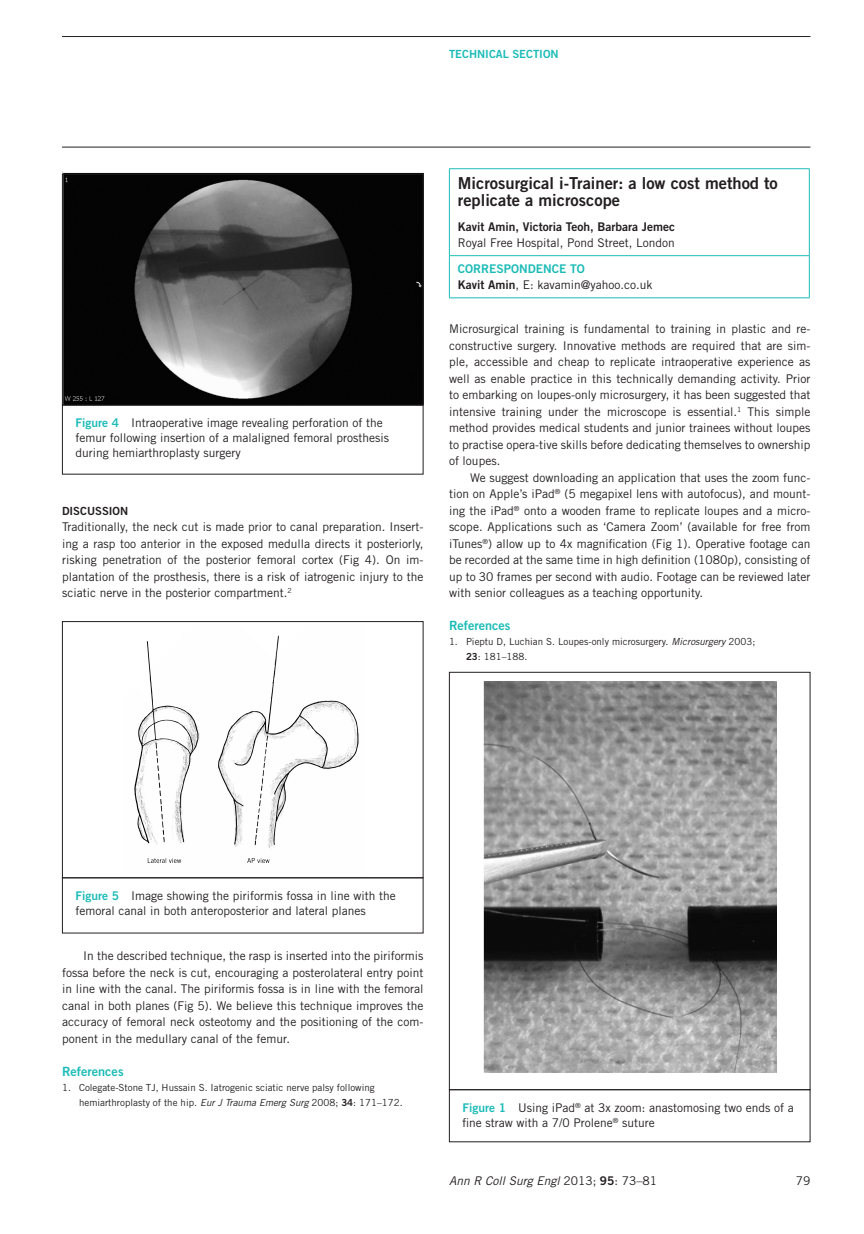
<style>
.page{position:relative;width:864px;height:1234px;background:#fff}
.page>*{position:absolute;margin:0;border:0;box-sizing:border-box;transform-origin:0 0}
.t1{font:16.5px/16.5px "Trade Gothic LT Std Bd 2";color:#231f20}
.t2{font:12.75px "Trade Gothic LT Std Bd 2";color:#1dbcb8}
.t3{font:12px/16.5px "Trade Gothic LT Std";color:#231f20}
.t4{font:12px/16.5px "Trade Gothic LT Std Bd 2";color:#231f20}
.t5{font:italic 12px "Trade Gothic LT Std";color:#231f20}
.t6{font:11.25px "Trade Gothic LT Std Bd 2";color:#1dbcb8}
.t7{font:11.25px "Trade Gothic LT Std Bd 2";color:#231f20}
.t8{font:9.75px/15px "Trade Gothic LT Std";color:#231f20}
.s1{font-family:"Trade Gothic LT Std Bd 2";color:#1dbcb8}
.s2{font-family:"Trade Gothic LT Std"}
.s3{font-family:"Trade Gothic LT Std Bd 2"}
.s4{font-style:italic}
.s5{font-style:normal}
.s6{font-family:"Trade Gothic LT Std Bd 2";font-style:normal}
</style>
<div class="page">
<hr style="left:62px;top:36px;width:748px;height:1px;background:#231f20">
<hr style="left:62px;top:147px;width:748px;height:1px;background:#231f20">
<div style="left:62px;top:621px;width:361px;height:257px;border:1px solid #231f20"></div>
<div style="left:62px;top:405px;width:361px;height:69px;border:1px solid #231f20"></div>
<img style="left:62px;top:172px;width:361px;height:231px">
<div style="left:62px;top:174px;width:361px;height:231px;border:1px solid #231f20"></div>
<div style="left:62px;top:877px;width:361px;height:56px;border:1px solid #231f20"></div>
<img style="left:134px;top:635px;width:225px;height:228px">
<hr style="left:449px;top:168px;width:361px;height:1px;background:#1dbcb8">
<hr style="left:449px;top:169px;width:1px;height:86px;background:#1dbcb8">
<hr style="left:809px;top:169px;width:1px;height:86px;background:#1dbcb8">
<hr style="left:449px;top:255px;width:361px;height:1px;background:#1dbcb8">
<hr style="left:449px;top:256px;width:1px;height:41px;background:#1dbcb8">
<hr style="left:809px;top:256px;width:1px;height:41px;background:#1dbcb8">
<hr style="left:449px;top:297px;width:361px;height:1px;background:#1dbcb8">
<div style="left:449px;top:1089px;width:361px;height:53px;border:1px solid #231f20"></div>
<img style="left:483px;top:681px;width:293px;height:392px">
<p class="t6" style="left:449px;top:47px;width:8px">technica</p>
<p class="t6" style="left:503px;top:47px;width:18px">l section</p>
<p class="t3" style="left:76px;top:415px;width:315px;line-height:15px"><span class="s1">Figure 4</span> Intraoperative image revealing perforation of the femur following insertion of a malaligned femoral prosthesis during hemiarthroplasty surgery</p>
<p class="t7" style="left:62px;top:504px;width:68px">DISCUSSION</p>
<p class="t3" style="left:62px;top:519px;width:363px;text-align:justify">Traditionally, the neck cut is made prior to canal preparation. Insert&shy;ing a rasp too anterior in the exposed medulla directs it posteriorly, risking penetration of the posterior femoral cortex (Fig 4). On im&shy;plantation of the prosthesis, there is a risk of iatrogenic injury to the sciatic nerve in the posterior compartment.<sup>2</sup></p>
<p class="t1" style="left:458px;top:175px;width:322px">Microsurgical i-Trainer: a low cost method to replicate a microscope</p>
<p class="t4" style="left:458px;top:218px;width:219px">Kavit Amin, Victoria Teoh, Barbara Jemec<br><span class="s2">Royal Free Hospital, Pond Street, London</span></p>
<p class="t3" style="left:458px;top:260px;width:196px"><span class="s1">CORRESPONDENCE TO<br></span><span class="s3">Kavit Amin</span>, E: kavamin@yahoo.co.uk</p>
<p class="t3" style="left:449px;top:321px;width:363px">Microsurgical training is fundamental to training in plastic and re-</p>
<p class="t3" style="left:449px;top:337px;width:363px">constructive surgery. Innovative methods are required that are sim-</p>
<p class="t3" style="left:449px;top:354px;width:363px">ple, accessible and cheap to replicate intraoperative experience as</p>
<p class="t3" style="left:449px;top:370px;width:363px">well as enable practice in this technically demanding activity. Prior</p>
<p class="t3" style="left:449px;top:387px;width:363px">to embarking on loupes-only microsurgery, it has been suggested that</p>
<p class="t3" style="left:449px;top:403px;width:363px">intensive training under the microscope is essential.<sup>1</sup> This simple</p>
<p class="t3" style="left:449px;top:420px;width:363px">method provides medical students and junior trainees without loupes</p>
<p class="t3" style="left:449px;top:436px;width:363px">to practise opera-tive skills before dedicating themselves to ownership</p>
<p class="t3" style="left:449px;top:453px;width:53px">of loupes.</p>
<p class="t3" style="left:470px;top:469px;width:342px">We suggest downloading an application that uses the zoom func-</p>
<p class="t3" style="left:449px;top:486px;width:363px">tion on Apple’s iPad<sup>®</sup> (5 megapixel lens with autofocus), and mount-</p>
<p class="t3" style="left:449px;top:502px;width:363px">ing the iPad<sup>®</sup> onto a wooden frame to replicate loupes and a micro-</p>
<p class="t3" style="left:449px;top:519px;width:363px">scope. Applications such as ‘Camera Zoom’ (available for free from</p>
<p class="t3" style="left:449px;top:535px;width:363px">iTunes<sup>®</sup>) allow up to 4x magnification (Fig 1). Operative footage can</p>
<p class="t3" style="left:449px;top:552px;width:363px">be recorded at the same time in high definition (1080p), consisting of</p>
<p class="t3" style="left:449px;top:568px;width:363px">up to 30 frames per second with audio. Footage can be reviewed later</p>
<p class="t3" style="left:449px;top:585px;width:256px">with senior colleagues as a teaching opportunity.</p>
<p class="t2" style="left:449px;top:618px;width:63px">References</p>
<p class="t8" style="left:466px;top:634px;width:291px;text-indent:-17px">1. Pieptu D, Luchian S. Loupes-only microsurgery. <span class="s4">Microsurgery</span> 2003;<br><span class="s3">23</span>: 181–188.</p>
<p class="t3" style="left:76px;top:888px;width:322px;line-height:15px"><span class="s1">Figure 5</span> Image showing the piriformis fossa in line with the femoral canal in both anteroposterior and lateral planes</p>
<p class="t3" style="left:62px;top:948px;width:363px;text-align:justify;text-indent:21px">In the described technique, the rasp is inserted into the piriformis fossa before the neck is cut, encouraging a posterolateral entry point in line with the canal. The piriformis fossa is in line with the femoral canal in both planes (Fig 5). We believe this technique improves the accuracy of femoral neck osteotomy and the positioning of the com&shy;ponent in the medullary canal of the femur.</p>
<p class="t2" style="left:62px;top:1063px;width:63px">References</p>
<p class="t8" style="left:79px;top:1080px;width:325px;text-indent:-17px">1. Colegate-Stone TJ, Hussain S. Iatrogenic sciatic nerve palsy following hemiarthroplasty of the hip. <span class="s4">Eur J Trauma Emerg Surg</span> 2008; <span class="s3">34</span>: 171–172.</p>
<p class="t3" style="left:462px;top:1099px;width:333px;line-height:15px"><span class="s1">Figure 1</span> Using iPad<sup>®</sup> at 3x zoom: anastomosing two ends of a fine straw with a 7/0 Prolene<sup>®</sup> suture</p>
<p class="t5" style="left:449px;top:1173px;width:210px">Ann R Coll Surg Engl <span class="s5">2013;</span> <span class="s6">95</span><span class="s5">: 73–81</span></p>
<p class="t3" style="left:796px;top:1172px;width:16px">79</p>
</div>
